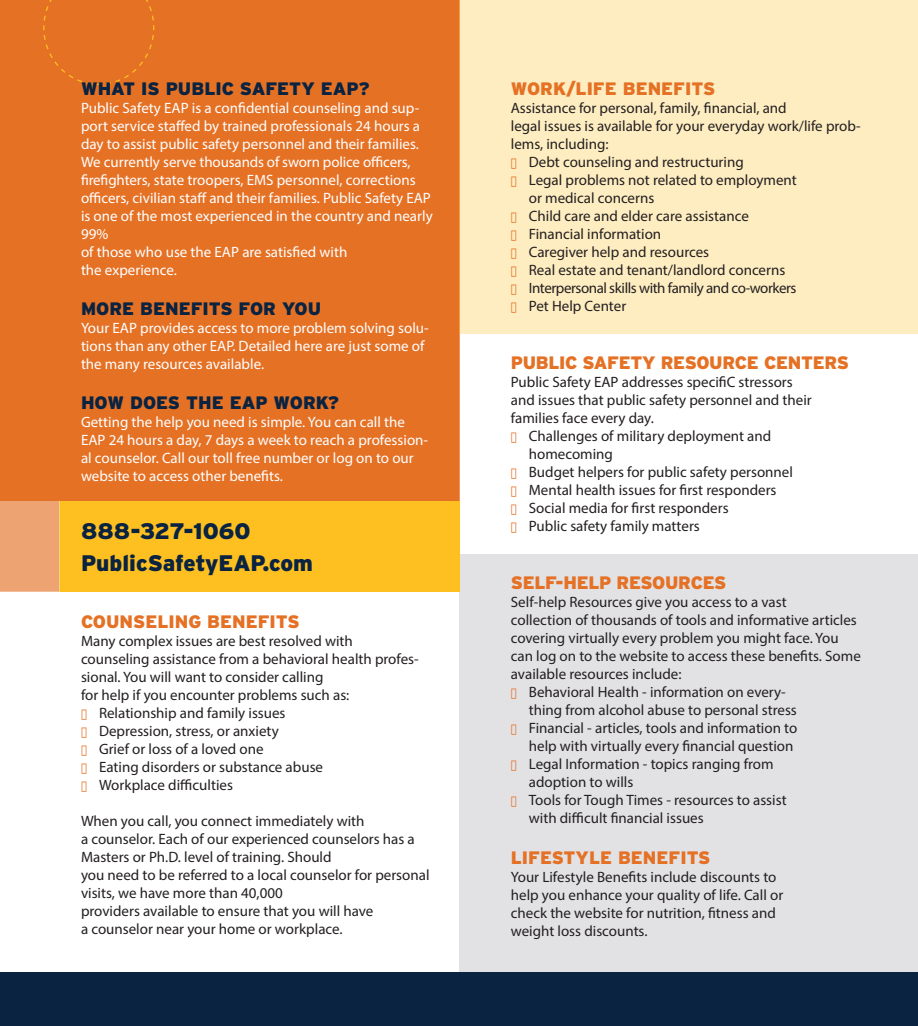
<style>
.page{position:relative;width:918px;height:1026px;background:#fff}
.page>*{position:absolute;margin:0;border:0;box-sizing:border-box;transform-origin:0 0}
.t1{font:900 22.5px "Interstate";color:#092341}
.t2{font:900 18px "Interstate";color:#092341}
.t3{font:900 18px "Interstate";color:#e57125}
.t4{font:900 18px "Interstate";letter-spacing:-.02em;color:#e57125}
.t5{font:15px/18px "Myriad Pro";color:#231f20}
.t6{font:15px/18px "Myriad Pro";color:#fff}
.t7{font:15px "Myriad Pro";letter-spacing:-.03em;color:#231f20}
.s1{color:#e57125}
</style>
<div class="page">
<div style="left:459px;top:555px;width:459px;height:426px;background:#e2e2e5"></div>
<div style="left:0;top:0;width:460px;height:501px;background:#e57125"></div>
<div style="left:59px;top:501px;width:401px;height:91px;background:#fec021"></div>
<div style="left:459px;top:0;width:459px;height:334px;background:#feedc1"></div>
<div style="left:0;top:501px;width:59px;height:91px;background:#eea372"></div>
<div style="left:0;top:972px;width:918px;height:54px;background:#092341"></div>
<div style="left:43px;top:0;width:112px;height:86px;background:#e57125"></div>
<p class="t2" style="left:81px;top:78px;width:290px">WHAT IS PUBLIC SAFETY EAP?</p>
<p class="t6" style="left:81px;top:99px;width:353px">Public Safety EAP is a confidential counseling and sup&shy;port service staffed by trained professionals 24 hours a day to assist public safety personnel and their families.<br>We currently serve thousands of sworn police officers, firefighters, state troopers, EMS personnel, corrections officers, civilian staff and their families. Public Safety EAP is one of the most experienced in the country and nearly 99%<br>of those who use the EAP are satisfied with<br>the experience.</p>
<p class="t2" style="left:81px;top:298px;width:242px">MORE BENEFITS FOR YOU</p>
<p class="t6" style="left:81px;top:319px;width:349px">Your EAP provides access to more problem solving solu&shy;tions than any other EAP. Detailed here are just some of the many resources available.</p>
<p class="t2" style="left:81px;top:391px;width:260px">HOW DOES THE EAP WORK?</p>
<p class="t6" style="left:81px;top:412px;width:349px">Getting the help you need is simple. You can call the EAP 24 hours a day, 7 days a week to reach a profession&shy;al counselor. Call our toll free number or log on to our website to access other benefits.</p>
<p class="t1" style="left:81px;top:518px;width:171px">888-327-1060</p>
<p class="t1" style="left:81px;top:549px;width:234px">PublicSafetyEAP.com</p>
<p class="t3" style="left:81px;top:611px;width:220px">COUNSELING BENEFITS</p>
<p class="t5" style="left:81px;top:632px;width:339px">Many complex issues are best resolved with counseling assistance from a behavioral health profes&shy;sional. You will want to consider calling<br>for help if you encounter problems such as:</p>
<p class="t5" style="left:81px;top:704px;width:206px"><span class="s1">■</span> Relationship and family issues</p>
<p class="t5" style="left:81px;top:722px;width:199px"><span class="s1">■</span> Depression, stress, or anxiety</p>
<p class="t5" style="left:81px;top:740px;width:184px"><span class="s1">■</span> Grief or loss of a loved one</p>
<p class="t5" style="left:81px;top:758px;width:244px"><span class="s1">■</span> Eating disorders or substance abuse</p>
<p class="t5" style="left:81px;top:776px;width:153px"><span class="s1">■</span> Workplace difficulties</p>
<p class="t5" style="left:81px;top:812px;width:350px">When you call, you connect immediately with<br>a counselor. Each of our experienced counselors has a Masters or Ph.D. level of training. Should<br>you need to be referred to a local counselor for personal visits, we have more than 40,000<br>providers available to ensure that you will have<br>a counselor near your home or workplace.</p>
<p class="t3" style="left:511px;top:78px;width:206px">WORK/LIFE BENEFITS</p>
<p class="t5" style="left:511px;top:99px;width:352px">Assistance for personal, family, financial, and<br>legal issues is available for your everyday work/life prob&shy;lems, including:</p>
<p class="t5" style="left:511px;top:153px;width:234px"><span class="s1">■</span> Debt counseling and restructuring</p>
<p class="t5" style="left:529px;top:171px;width:270px;text-indent:-18px"><span class="s1">■</span> Legal problems not related to employment or medical concerns</p>
<p class="t5" style="left:511px;top:207px;width:240px"><span class="s1">■</span> Child care and elder care assistance</p>
<p class="t5" style="left:511px;top:225px;width:152px"><span class="s1">■</span> Financial information</p>
<p class="t5" style="left:511px;top:243px;width:200px"><span class="s1">■</span> Caregiver help and resources</p>
<p class="t5" style="left:511px;top:261px;width:276px"><span class="s1">■</span> Real estate and tenant/landlord concerns</p>
<p class="t7" style="left:511px;top:279px;width:287px"><span class="s1">■</span> Interpersonal skills with family and co-workers</p>
<p class="t5" style="left:511px;top:297px;width:117px"><span class="s1">■</span> Pet Help Center</p>
<p class="t4" style="left:511px;top:352px;width:340px">PUBLIC SAFETY RESOURCE CENTERS</p>
<p class="t5" style="left:511px;top:373px;width:283px">Public Safety EAP addresses specifiC stressors</p>
<p class="t5" style="left:511px;top:391px;width:303px">and issues that public safety personnel and their</p>
<p class="t5" style="left:511px;top:409px;width:145px">families face every day.</p>
<p class="t5" style="left:511px;top:427px;width:262px"><span class="s1">■</span> Challenges of military deployment and</p>
<p class="t5" style="left:529px;top:445px;width:86px">homecoming</p>
<p class="t5" style="left:511px;top:463px;width:284px"><span class="s1">■</span> Budget helpers for public safety personnel</p>
<p class="t5" style="left:511px;top:481px;width:267px"><span class="s1">■</span> Mental health issues for first responders</p>
<p class="t5" style="left:511px;top:499px;width:219px"><span class="s1">■</span> Social media for first responders</p>
<p class="t5" style="left:511px;top:517px;width:191px"><span class="s1">■</span> Public safety family matters</p>
<p class="t4" style="left:511px;top:571px;width:217px">SELF-HELP RESOURCES</p>
<p class="t5" style="left:511px;top:592px;width:352px">Self-help Resources give you access to a vast<br>collection of thousands of tools and informative articles covering virtually every problem you might face. You can log on to the website to access these benefits. Some available resources include:</p>
<p class="t5" style="left:529px;top:682px;width:270px;text-indent:-18px"><span class="s1">■</span> Behavioral Health - information on every&shy;thing from alcohol abuse to personal stress</p>
<p class="t5" style="left:511px;top:718px;width:288px"><span class="s1">■</span> Financial - articles, tools and information to</p>
<p class="t5" style="left:529px;top:736px;width:266px">help with virtually every financial question</p>
<p class="t5" style="left:511px;top:754px;width:264px"><span class="s1">■</span> Legal Information - topics ranging from</p>
<p class="t5" style="left:529px;top:772px;width:106px">adoption to wills</p>
<p class="t5" style="left:511px;top:790px;width:277px"><span class="s1">■</span> Tools for Tough Times - resources to assist</p>
<p class="t5" style="left:529px;top:808px;width:176px">with difficult financial issues</p>
<p class="t3" style="left:511px;top:847px;width:201px">LIFESTYLE BENEFITS</p>
<p class="t5" style="left:511px;top:868px;width:274px">Your Lifestyle Benefits include discounts to help you enhance your quality of life. Call or check the website for nutrition, fitness and weight loss discounts.</p>
</div>
